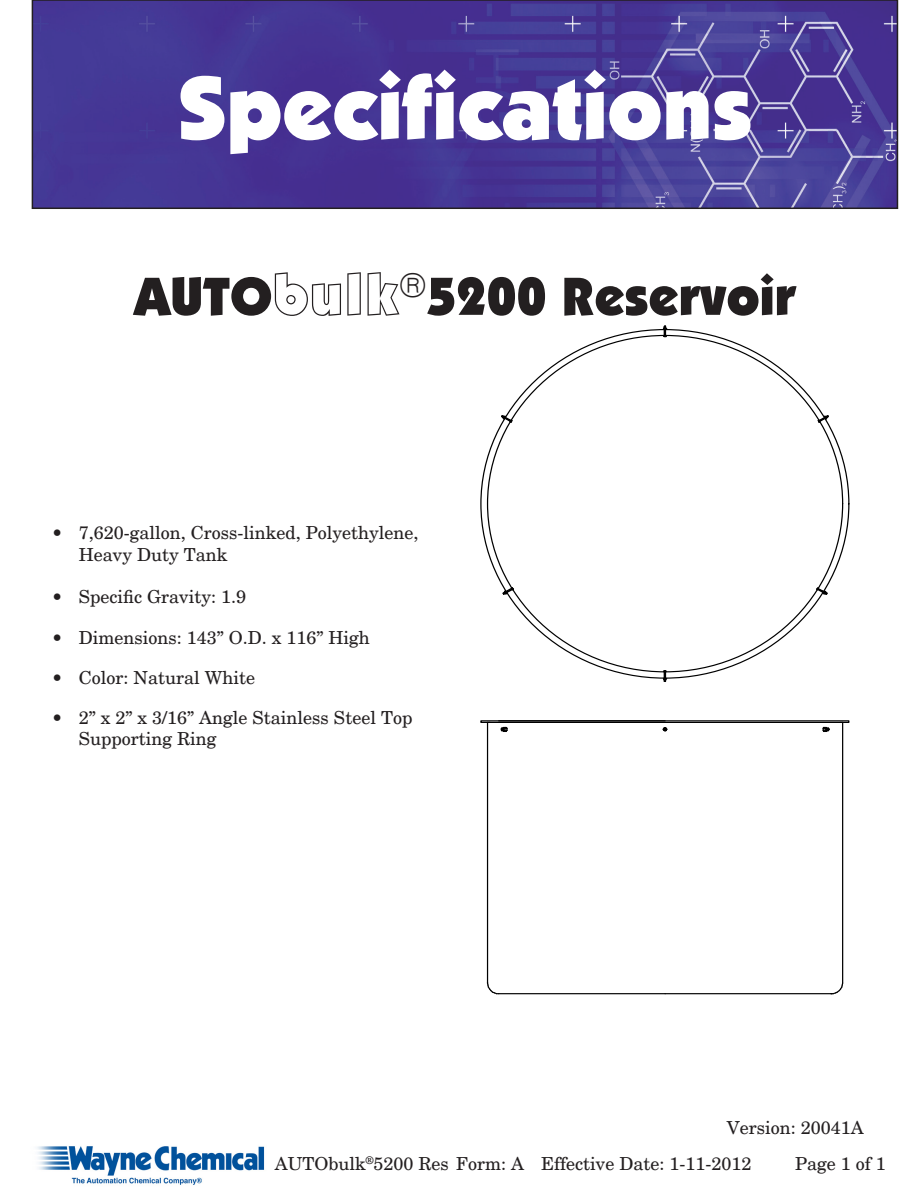
<style>
.page{position:relative;width:918px;height:1188px;background:#fff}
.page>*{position:absolute;margin:0;border:0;box-sizing:border-box;transform-origin:0 0}
.t1{font:900 90px "Itc Kabel";color:#fff}
.t2{font:900 54px "Itc Kabel";color:#231f20}
.t3{font:18px/21.6px "New Century Schlbk";color:#231f20}
.s1{font-family:"Kabel Outline";font-weight:400}
</style>
<div class="page">
<svg style="left:487px;top:983px;width:12px;height:12px"></svg>
<hr style="left:499px;top:993px;width:166px;height:1px;background:#000">
<hr style="left:665px;top:993px;width:166px;height:1px;background:#000">
<svg style="left:831px;top:983px;width:13px;height:12px"></svg>
<div style="left:480px;top:720px;width:369px;height:3px;border:1px solid #000"></div>
<hr style="left:487px;top:722px;width:1px;height:261px;background:#000">
<hr style="left:842px;top:722px;width:1px;height:261px;background:#000">
<svg style="left:663px;top:670px;width:4px;height:12px"></svg>
<svg style="left:815px;top:586px;width:13px;height:10px"></svg>
<svg style="left:817px;top:411px;width:12px;height:12px"></svg>
<svg style="left:663px;top:325px;width:4px;height:12px"></svg>
<svg style="left:501px;top:402px;width:14px;height:22px"></svg>
<svg style="left:502px;top:586px;width:13px;height:10px"></svg>
<svg style="left:662px;top:727px;width:6px;height:4px"></svg>
<svg style="left:823px;top:727px;width:7px;height:5px"></svg>
<svg style="left:501px;top:726px;width:7px;height:6px"></svg>
<img style="left:35px;top:3px;width:860px;height:203px">
<div style="left:32px;top:0;width:866px;height:209px;border:2px solid #231f20"></div>
<img style="left:37px;top:1146px;width:228px;height:39px">
<p class="t1" style="left:177px;top:53px;width:577px">Specifications</p>
<p class="t2" style="left:134px;top:263px;width:663px">AUTO<span class="s1">bulk</span><sup>®</sup>5200 Reservoir</p>
<p class="t3" style="left:79px;top:522px;width:341px;text-indent:-27px">• 7,620-gallon, Cross-linked, Polyethylene,<br>Heavy Duty Tank</p>
<p class="t3" style="left:52px;top:586px;width:196px">• Specific Gravity: 1.9</p>
<p class="t3" style="left:52px;top:627px;width:320px">• Dimensions: 143” O.D. x 116” High</p>
<p class="t3" style="left:52px;top:667px;width:205px">• Color: Natural White</p>
<p class="t3" style="left:79px;top:707px;width:335px;line-height:21px;text-indent:-27px">• 2” x 2” x 3/16” Angle Stainless Steel Top<br>Supporting Ring</p>
<p class="t3" style="left:727px;top:1117px;width:139px">Version: 20041A</p>
<p class="t3" style="left:275px;top:1153px;width:251px">AUTObulk<sup>®</sup>5200 Res Form: A</p>
<p class="t3" style="left:541px;top:1153px;width:212px">Effective Date: 1-11-2012</p>
<p class="t3" style="left:795px;top:1153px;width:92px">Page 1 of 1</p>
</div>
